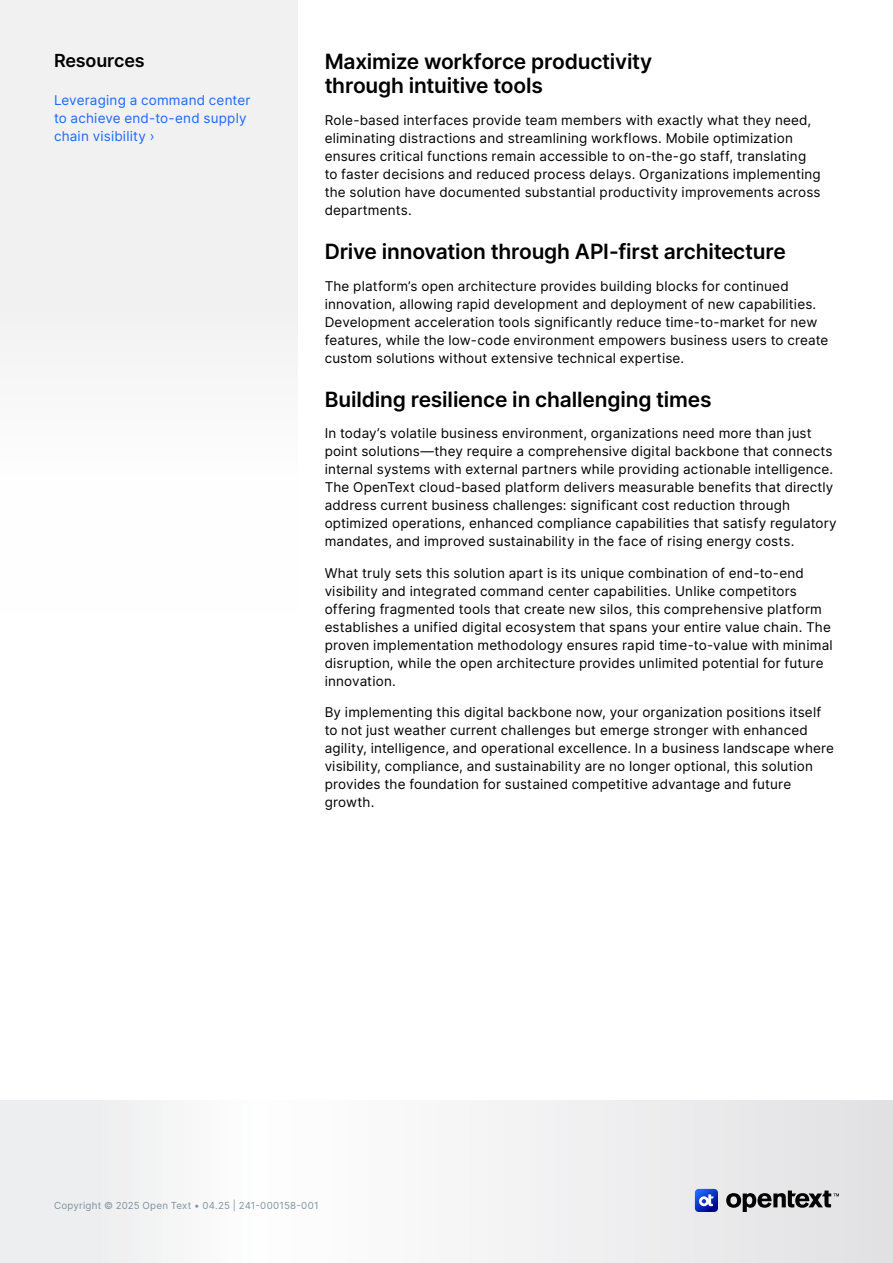
<style>
.page{position:relative;width:893px;height:1263px;background:#fff}
.page>*{position:absolute;margin:0;border:0;box-sizing:border-box;transform-origin:0 0}
.H2_Heading{font:600 21px/24px "Inter";letter-spacing:-.01em;color:#000}
.H3_Heading{font:600 18px "Inter";letter-spacing:-.01em;color:#000}
.Body{font:13.5px/18px "Inter";letter-spacing:.015em;color:#000}
.Sidebar_CTA{font:13.5px/18px "Inter";letter-spacing:.015em;color:#1a6aff}
.t1{font:9.75px "Inter";letter-spacing:.025em;color:#7e929f}
</style>
<div class="page">
<svg style="left:0;top:1101px;width:893px;height:162px"></svg>
<svg style="left:726px;top:1190px;width:113px;height:22px;background:#8c8c8d"></svg>
<svg style="left:695px;top:1189px;width:23px;height:23px"></svg>
<div style="left:0;top:0;width:298px;height:352px;background:#f1f1f2"></div>
<h3 class="H3_Heading" style="left:54px;top:47px;width:92px">Resources</h3>
<p class="Sidebar_CTA" style="left:54px;top:91px;width:198px">Leveraging a command center to achieve end-to-end supply chain visibility ›</p>
<h2 class="H2_Heading" style="left:325px;top:49px;width:329px">Maximize workforce productivity through intuitive tools</h2>
<p class="Body" style="left:325px;top:111px;width:498px">Role-based interfaces provide team members with exactly what they need, eliminating distractions and streamlining workflows. Mobile optimization ensures critical functions remain accessible to on-the-go staff, translating to faster decisions and reduced process delays. Organizations implementing the solution have documented substantial productivity improvements across departments.</p>
<h2 class="H2_Heading" style="left:325px;top:239px;width:463px">Drive innovation through API-first architecture</h2>
<p class="Body" style="left:325px;top:276px;width:505px">The platform’s open architecture provides building blocks for continued innovation, allowing rapid development and deployment of new capabilities.<br>Development acceleration tools significantly reduce time-to-market for new features, while the low-code environment empowers business users to create custom solutions without extensive technical expertise.</p>
<h2 class="H2_Heading" style="left:325px;top:387px;width:388px">Building resilience in challenging times</h2>
<p class="Body" style="left:325px;top:424px;width:514px">In today’s volatile business environment, organizations need more than just point solutions—they require a comprehensive digital backbone that connects internal systems with external partners while providing actionable intelligence.<br>The OpenText cloud-based platform delivers measurable benefits that directly address current business challenges: significant cost reduction through optimized operations, enhanced compliance capabilities that satisfy regulatory mandates, and improved sustainability in the face of rising energy costs.</p>
<p class="Body" style="left:325px;top:564px;width:510px">What truly sets this solution apart is its unique combination of end-to-end visibility and integrated command center capabilities. Unlike competitors offering fragmented tools that create new silos, this comprehensive platform establishes a unified digital ecosystem that spans your entire value chain. The proven implementation methodology ensures rapid time-to-value with minimal disruption, while the open architecture provides unlimited potential for future innovation.</p>
<p class="Body" style="left:325px;top:703px;width:511px">By implementing this digital backbone now, your organization positions itself to not just weather current challenges but emerge stronger with enhanced agility, intelligence, and operational excellence. In a business landscape where visibility, compliance, and sustainability are no longer optional, this solution provides the foundation for sustained competitive advantage and future growth.</p>
<p class="t1" style="left:54px;top:1198px;width:266px">Copyright © 2025 Open Text • 04.25 | 241-000158-001</p>
</div>
